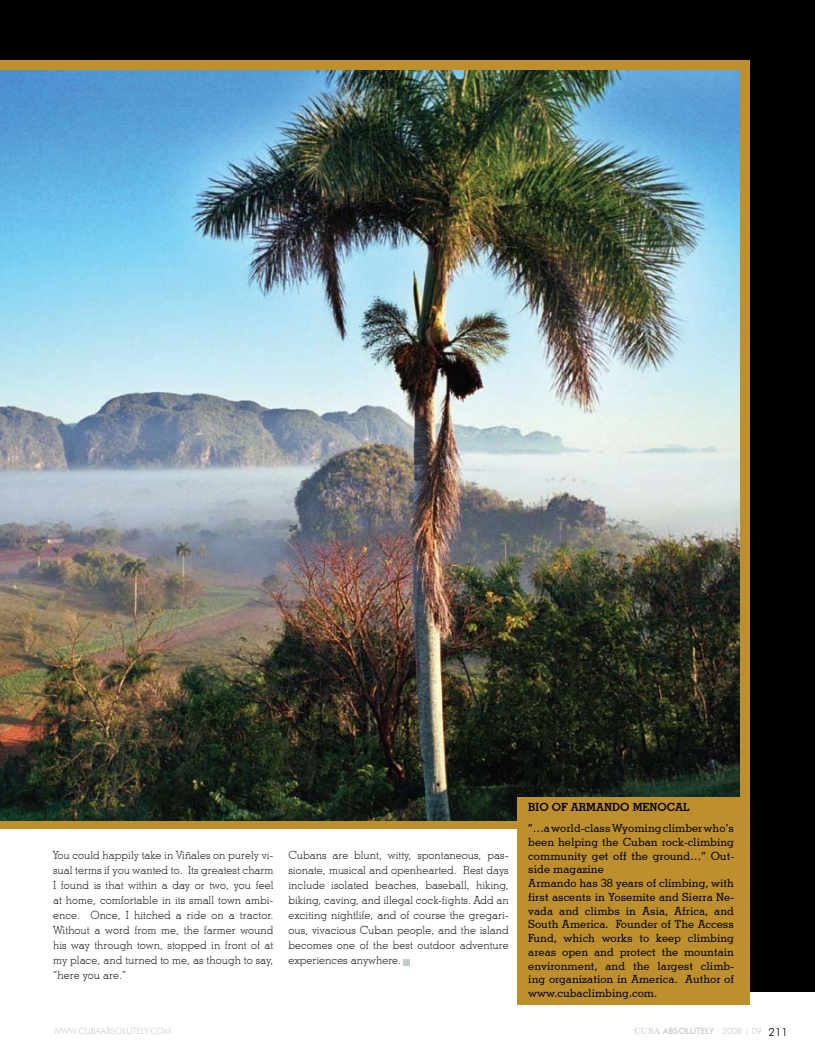
<style>
.page{position:relative;width:815px;height:1063px;background:#fff}
.page>*{position:absolute;margin:0;border:0;box-sizing:border-box;transform-origin:0 0}
.t1{font:300 11.25px/15px "Stymie BT";color:#000;text-align:justify}
.t2{font:500 11.25px/13.8px "Stymie BT";color:#000}
.t3{font:700 11.25px "Stymie BT";color:#000}
.t4{font:500 8.75px "Futura BT";color:#c3cdc5}
.t5{font:300 8.75px "Futura BT";color:#c3cdc5}
.s1{font-family:"Galliard IT Cby BT";font-weight:400}
.s2{font-weight:300}
.s3{font-weight:300;font-size:11.25px;color:#000}
</style>
<div class="page">
<div style="left:733px;top:0;width:82px;height:992px;background:#000"></div>
<div style="left:0;top:60px;width:524px;height:769px;background:#bd902d"></div>
<div style="left:517px;top:60px;width:232px;height:944px;background:#bd902d"></div>
<div style="left:0;top:0;width:815px;height:60px;background:#000"></div>
<img style="left:0;top:71px;width:740px;height:750px">
<svg style="left:404px;top:959px;width:6px;height:6px"></svg>
<div style="left:517px;top:797px;width:230px;height:28px;background:#bd902d"></div>
<p class="t1" style="left:53px;top:847px;width:222px">You could happily take in Viñales on purely vi&shy;sual terms if you wanted to. Its greatest charm I found is that within a day or two, you feel at home, comfortable in its small town ambi&shy;ence. Once, I hitched a ride on a tractor.<br>Without a word from me, the farmer wound his way through town, stopped in front of at my place, and turned to me, as though to say, “here you are.”</p>
<p class="t1" style="left:288px;top:847px;width:222px">Cubans are blunt, witty, spontaneous, pas&shy;sionate, musical and openhearted. Rest days include isolated beaches, baseball, hiking, biking, caving, and illegal cock-fights. Add an exciting nightlife, and of course the gregari&shy;ous, vivacious Cuban people, and the island becomes one of the best outdoor adventure experiences anywhere.</p>
<p class="t3" style="left:528px;top:800px;width:163px">BIO OF ARMANDO MENOCAL</p>
<p class="t2" style="left:528px;top:821px;width:207px">“…a world-class Wyoming climber who’s been helping the Cuban rock-climbing community get off the ground…” Out&shy;side magazine<br>Armando has 38 years of climbing, with first ascents in Yosemite and Sierra Ne&shy;vada and climbs in Asia, Africa, and South America. Founder of The Access Fund, which works to keep climbing areas open and protect the mountain environment, and the largest climb&shy;ing organization in America. Author of www.cubaclimbing.com.</p>
<p class="t5" style="left:53px;top:1025px;width:120px">WWW.CUBAABSOLUTELY.COM</p>
<p class="t4" style="left:635px;top:1025px;width:155px"><span class="s1">CUBA</span> ABSOLUTELY <span class="s2">2008 | 09</span> <span class="s3">211</span></p>
</div>
